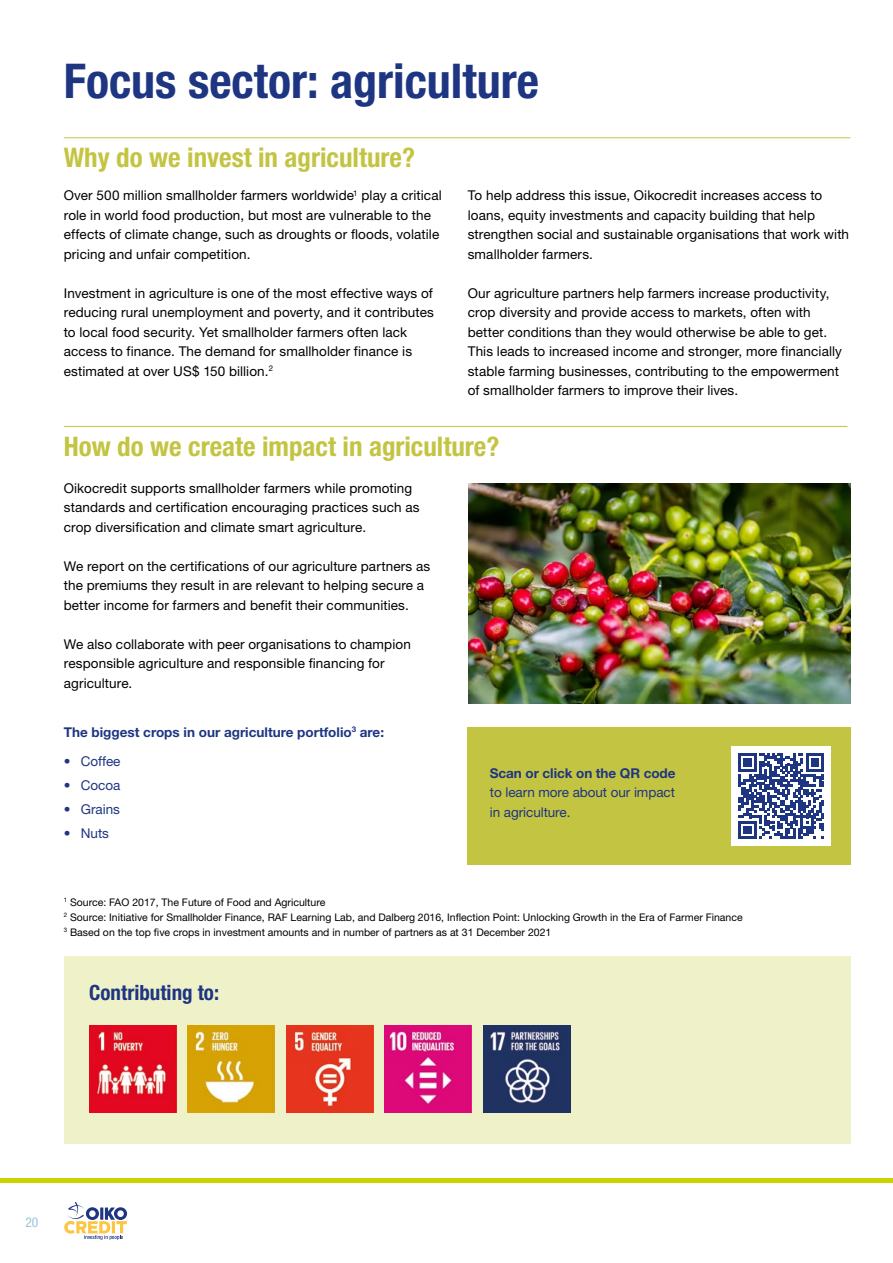
<style>
.page{position:relative;width:893px;height:1263px;background:#fff}
.page>*{position:absolute;margin:0;border:0;box-sizing:border-box;transform-origin:0 0}
.t1{font:700 condensed 48px "Helvetica Neue LT Std";color:#1e3582}
.t2{font:700 condensed 27px "Helvetica Neue LT Std";color:#c4c443}
.t3{font:700 condensed 21px "Helvetica Neue LT Std";color:#1e3582}
.t4{font:13.5px/19.5px "Helvetica Neue LT Std";letter-spacing:.01em;color:#000}
.t5{font:700 13.5px "Helvetica Neue LT Std";color:#1e3582}
.t6{font:13.5px/19.5px "Helvetica Neue LT Std";letter-spacing:-.005em;color:#1e3582}
.t7{font:condensed 13.5px "Helvetica Neue LT Std";color:#9dc5da}
.t8{font:10.5px/15px "Helvetica Neue LT Std";color:#000}
</style>
<div class="page">
<svg style="left:64px;top:1202px;width:63px;height:38px"></svg>
<hr style="left:64px;top:137px;width:786px;height:1px;background:#c4c443">
<hr style="left:64px;top:426px;width:783px;height:1px;background:#c4c443">
<div style="left:467px;top:727px;width:384px;height:138px;background:#c4c443"></div>
<div style="left:64px;top:956px;width:786px;height:188px;background:#eff2c8"></div>
<img style="left:89px;top:1026px;width:87px;height:87px">
<img style="left:188px;top:1026px;width:87px;height:87px">
<img style="left:286px;top:1026px;width:87px;height:87px">
<img style="left:483px;top:1026px;width:87px;height:87px">
<img style="left:468px;top:484px;width:382px;height:220px">
<img style="left:385px;top:1026px;width:87px;height:86px">
<div style="left:731px;top:746px;width:100px;height:100px;background:#fff"></div>
<svg style="left:738px;top:753px;width:86px;height:86px"></svg>
<hr style="left:0;top:1179px;width:893px;height:4px;background:#cad400">
<h1 class="t1" style="left:64px;top:52px;width:477px">Focus sector: agriculture</h1>
<h2 class="t2" style="left:64px;top:141px;width:353px">Why do we invest in agriculture?</h2>
<p class="t4" style="left:64px;top:186px;width:379px">Over 500 million smallholder farmers worldwide<sup>1</sup> play a critical role in world food production, but most are vulnerable to the effects of climate change, such as droughts or floods, volatile pricing and unfair competition.</p>
<p class="t4" style="left:64px;top:283px;width:372px">Investment in agriculture is one of the most effective ways of reducing rural unemployment and poverty, and it contributes to local food security. Yet smallholder farmers often lack access to finance. The demand for smallholder finance is estimated at over US$ 150 billion.<sup>2</sup></p>
<p class="t4" style="left:468px;top:186px;width:383px">To help address this issue, Oikocredit increases access to loans, equity investments and capacity building that help strengthen social and sustainable organisations that work with smallholder farmers.</p>
<p class="t4" style="left:468px;top:283px;width:376px">Our agriculture partners help farmers increase productivity, crop diversity and provide access to markets, often with better conditions than they would otherwise be able to get.<br>This leads to increased income and stronger, more financially stable farming businesses, contributing to the empowerment of smallholder farmers to improve their lives.</p>
<h2 class="t2" style="left:64px;top:430px;width:437px">How do we create impact in agriculture?</h2>
<p class="t4" style="left:64px;top:478px;width:357px">Oikocredit supports smallholder farmers while promoting standards and certification encouraging practices such as crop diversification and climate smart agriculture.</p>
<p class="t4" style="left:64px;top:556px;width:368px">We report on the certifications of our agriculture partners as the premiums they result in are relevant to helping secure a better income for farmers and benefit their communities.</p>
<p class="t4" style="left:64px;top:634px;width:349px">We also collaborate with peer organisations to champion responsible agriculture and responsible financing for agriculture.</p>
<p class="t5" style="left:64px;top:724px;width:322px">The biggest crops in our agriculture portfolio<sup>3</sup> are:</p>
<p class="t6" style="left:64px;top:751px;width:58px">• Coffee</p>
<p class="t6" style="left:64px;top:775px;width:58px">• Cocoa</p>
<p class="t6" style="left:64px;top:799px;width:58px">• Grains</p>
<p class="t6" style="left:64px;top:823px;width:47px">• Nuts</p>
<p class="t5" style="left:490px;top:764px;width:187px">Scan or click on the QR code</p>
<p class="t6" style="left:490px;top:782px;width:187px">to learn more about our impact in agriculture.</p>
<p class="t8" style="left:64px;top:894px;width:680px"><sup>1</sup> Source: FAO 2017, The Future of Food and Agriculture<br><sup>2</sup> Source: Initiative for Smallholder Finance, RAF Learning Lab, and Dalberg 2016, Inflection Point: Unlocking Growth in the Era of Farmer Finance<br><sup>3</sup> Based on the top five crops in investment amounts and in number of partners as at 31 December 2021</p>
<h3 class="t3" style="left:89px;top:980px;width:131px">Contributing to:</h3>
<p class="t7" style="left:25px;top:1214px;width:14px">20</p>
</div>
